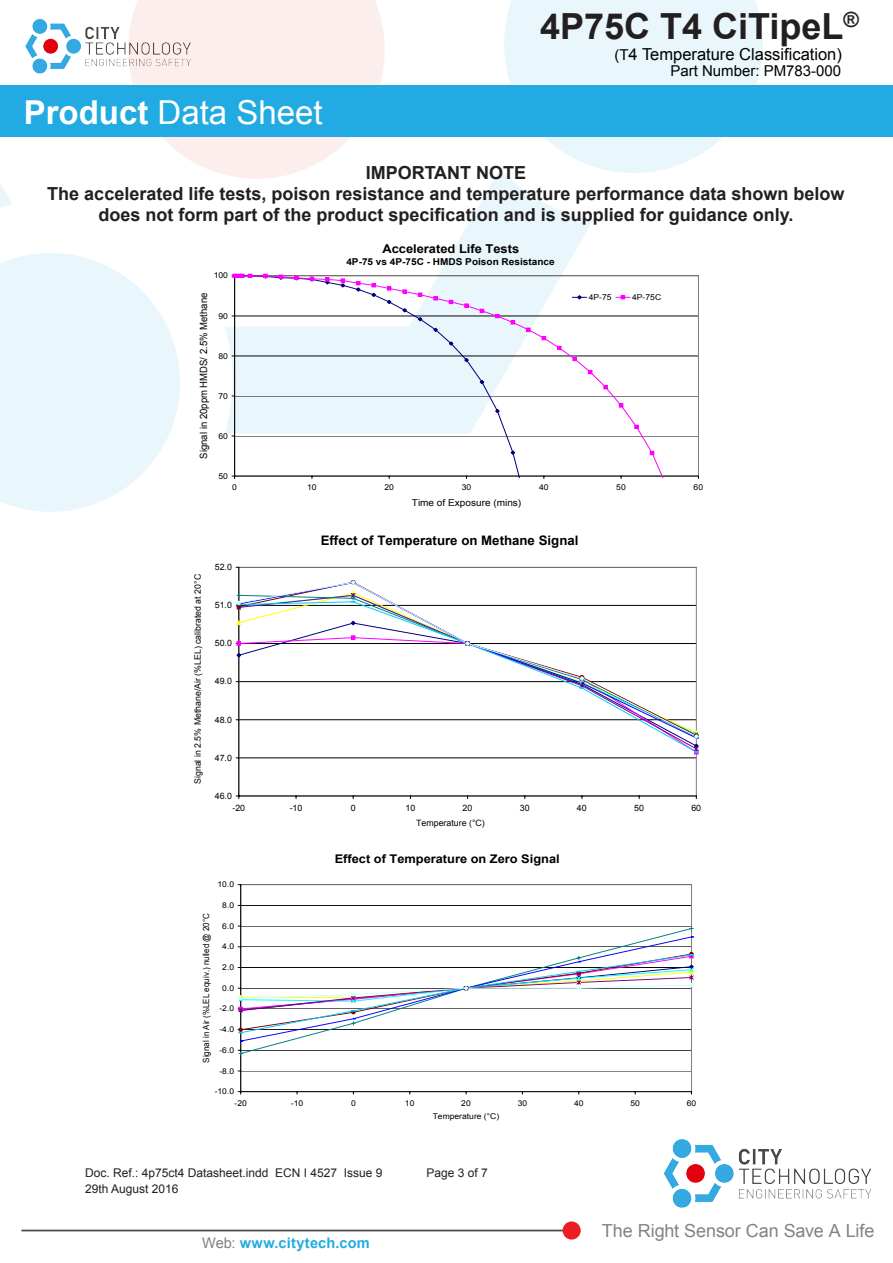
<style>
.page{position:relative;width:893px;height:1263px;background:#fff}
.page>*{position:absolute;margin:0;border:0;box-sizing:border-box;transform-origin:0 0}
.t1{font:700 36px "Arial";color:#231f20}
.t2{font:33px "Arial";color:#fff}
.Head_2{font:700 18px/21px "Arial";color:#231f20;text-align:center}
.t3{font:18px "Arial";letter-spacing:-.005em;color:#818386}
.t4{font:16.5px "Arial";color:#000}
.t5{font:15px "Arial";color:#000}
.t6{font:700 14.55px "Arial";letter-spacing:.015em;color:#22abe2}
.t7{font:700 13.05px "Arial";color:#000}
.t8{font:700 12.15px "Arial";color:#000;scale:1.06 1}
.t9{font:12px "Arial";color:#231f20}
.t10{font:700 12px "Arial";color:#000;scale:1.07 1}
.t11{font:10.05px "Arial";color:#000;scale:.95 1}
.t12{font:700 9.45px "Arial";color:#000;scale:1.06 1}
.t13{font:9.45px "Arial";color:#000;scale:1.06 1}
.t14{font:8.85px "Arial";letter-spacing:.005em;color:#000}
.t15{font:8.7px "Arial";color:#000}
.t16{font:8.55px "Arial";letter-spacing:.005em;color:#000;scale:.93 1}
.t17{font:8.1px "Arial";color:#000;scale:1.06 1}
.t18{font:7.95px "Arial";color:#000;scale:1.07 1}
.s1{font-weight:700}
.s2{font-size:15px}
.s3{font-weight:400;color:#808181}
</style>
<div class="page">
<hr style="left:21px;top:1229px;width:554px;height:2px;background:#4b4c4d">
<div style="left:563px;top:1221px;width:18px;height:18px;background:#ee1d23;border-radius:50%"></div>
<img style="left:663px;top:1139px;width:209px;height:69px">
<img style="left:25px;top:19px;width:102px;height:55px">
<svg style="left:225px;top:169px;width:368px;height:265px"></svg>
<svg style="left:0;top:85px;width:13px;height:123px"></svg>
<svg style="left:0;top:253px;width:180px;height:259px;fill:#e9f6fc"></svg>
<svg style="left:504px;top:0;width:259px;height:173px"></svg>
<svg style="left:128px;top:0;width:257px;height:179px;fill:#fdeeee"></svg>
<div style="left:0;top:86px;width:893px;height:51px;background:#22abe2"></div>
<hr style="left:239px;top:758px;width:457px;height:1px;background:#000">
<hr style="left:239px;top:567px;width:1px;height:229px;background:#000">
<hr style="left:239px;top:796px;width:457px;height:1px;background:#000">
<svg style="left:238px;top:592px;width:459px;height:158px"></svg>
<svg style="left:236px;top:593px;width:6px;height:17px"></svg>
<svg style="left:350px;top:580px;width:6px;height:22px"></svg>
<svg style="left:465px;top:641px;width:6px;height:5px"></svg>
<svg style="left:579px;top:675px;width:6px;height:14px"></svg>
<svg style="left:693px;top:730px;width:6px;height:24px"></svg>
<hr style="left:235px;top:436px;width:463px;height:1px;background:#000">
<hr style="left:235px;top:396px;width:463px;height:1px;background:#000">
<hr style="left:235px;top:356px;width:463px;height:1px;background:#000">
<hr style="left:235px;top:316px;width:463px;height:1px;background:#000">
<hr style="left:234px;top:276px;width:1px;height:200px;background:#000">
<hr style="left:235px;top:476px;width:463px;height:1px;background:#000">
<svg style="left:234px;top:275px;width:419px;height:179px"></svg>
<svg style="left:386px;top:299px;width:6px;height:6px"></svg>
<svg style="left:402px;top:308px;width:5px;height:5px"></svg>
<svg style="left:417px;top:317px;width:6px;height:5px"></svg>
<svg style="left:433px;top:327px;width:5px;height:5px"></svg>
<svg style="left:448px;top:341px;width:6px;height:5px"></svg>
<svg style="left:464px;top:357px;width:5px;height:6px"></svg>
<svg style="left:479px;top:379px;width:6px;height:6px"></svg>
<svg style="left:495px;top:408px;width:5px;height:6px"></svg>
<svg style="left:510px;top:450px;width:19px;height:28px"></svg>
<svg style="left:232px;top:273px;width:21px;height:5px"></svg>
<svg style="left:263px;top:274px;width:5px;height:5px"></svg>
<svg style="left:278px;top:275px;width:6px;height:5px"></svg>
<svg style="left:294px;top:276px;width:5px;height:5px"></svg>
<svg style="left:309px;top:277px;width:6px;height:5px"></svg>
<svg style="left:325px;top:277px;width:5px;height:8px"></svg>
<svg style="left:340px;top:279px;width:6px;height:9px"></svg>
<svg style="left:356px;top:281px;width:5px;height:11px"></svg>
<svg style="left:371px;top:283px;width:5px;height:14px"></svg>
<svg style="left:387px;top:286px;width:4px;height:4px"></svg>
<svg style="left:402px;top:289px;width:5px;height:4px"></svg>
<svg style="left:418px;top:293px;width:4px;height:4px"></svg>
<svg style="left:433px;top:296px;width:5px;height:4px"></svg>
<svg style="left:449px;top:300px;width:4px;height:4px"></svg>
<svg style="left:464px;top:304px;width:5px;height:4px"></svg>
<svg style="left:480px;top:309px;width:4px;height:4px"></svg>
<svg style="left:495px;top:314px;width:4px;height:4px"></svg>
<svg style="left:511px;top:320px;width:4px;height:4px"></svg>
<svg style="left:526px;top:328px;width:4px;height:4px"></svg>
<svg style="left:542px;top:336px;width:4px;height:4px"></svg>
<svg style="left:557px;top:346px;width:4px;height:4px"></svg>
<svg style="left:573px;top:357px;width:4px;height:4px"></svg>
<svg style="left:588px;top:370px;width:4px;height:4px"></svg>
<svg style="left:603px;top:385px;width:5px;height:4px"></svg>
<svg style="left:619px;top:403px;width:4px;height:4px"></svg>
<svg style="left:634px;top:425px;width:5px;height:4px"></svg>
<svg style="left:650px;top:451px;width:18px;height:27px"></svg>
<div style="left:570px;top:291px;width:94px;height:12px;background:#fff"></div>
<svg style="left:572px;top:295px;width:15px;height:5px"></svg>
<svg style="left:616px;top:295px;width:14px;height:4px"></svg>
<hr style="left:241px;top:1071px;width:450px;height:1px;background:#000">
<hr style="left:241px;top:926px;width:450px;height:1px;background:#000">
<hr style="left:241px;top:905px;width:450px;height:1px;background:#000">
<hr style="left:240px;top:885px;width:1px;height:207px;background:#000">
<hr style="left:241px;top:1091px;width:450px;height:1px;background:#000">
<svg style="left:240px;top:928px;width:452px;height:126px"></svg>
<svg style="left:240px;top:936px;width:452px;height:106px"></svg>
<svg style="left:238px;top:1050px;width:4px;height:5px"></svg>
<svg style="left:689px;top:952px;width:5px;height:6px"></svg>
<svg style="left:238px;top:953px;width:454px;height:80px"></svg>
<svg style="left:689px;top:964px;width:5px;height:23px"></svg>
<h2 class="t2" style="left:24px;top:91px;width:300px"><span class="s1">Product</span> Data Sheet</h2>
<h1 class="t1" style="left:540px;top:2px;width:320px">4P75C T4 CiTipeL<sup>®</sup></h1>
<p class="t5" style="left:670px;top:61px;width:172px">Part Number: PM783-000</p>
<p class="t4" style="left:614px;top:43px;width:229px"><span class="s2">(T</span>4 Temperature Classification)</p>
<p class="Head_2" style="left:47px;top:163px;width:799px">IMPORTANT NOTE<br>The accelerated life tests, poison resistance and temperature performance data shown below does not form part of the product specification and is supplied for guidance only.</p>
<p class="t17" style="left:214px;top:270px;width:15px">100</p>
<p class="t8" style="left:382px;top:240px;width:130px">Accelerated Life Tests</p>
<p class="t12" style="left:346px;top:255px;width:198px">4P-75 vs 4P-75C - HMDS Poison Resistance</p>
<p class="t11" style="left:197px;top:458px;width:176px;rotate:-90deg">Signal in 20ppm HMDS/ 2.5% Methane</p>
<p class="t17" style="left:589px;top:292px;width:23px">4P-75</p>
<p class="t17" style="left:632px;top:292px;width:29px">4P-75C</p>
<p class="t17" style="left:218px;top:310px;width:11px">90</p>
<p class="t17" style="left:218px;top:350px;width:11px">80</p>
<p class="t17" style="left:218px;top:390px;width:11px">70</p>
<p class="t17" style="left:218px;top:430px;width:11px">60</p>
<p class="t17" style="left:218px;top:470px;width:11px">50</p>
<p class="t17" style="left:232px;top:482px;width:6px">0</p>
<p class="t17" style="left:307px;top:482px;width:11px">10</p>
<p class="t17" style="left:384px;top:482px;width:11px">20</p>
<p class="t17" style="left:462px;top:482px;width:11px">30</p>
<p class="t17" style="left:539px;top:482px;width:11px">40</p>
<p class="t17" style="left:616px;top:482px;width:11px">50</p>
<p class="t17" style="left:694px;top:482px;width:11px">60</p>
<p class="t13" style="left:412px;top:496px;width:105px">Time of Exposure (mins)</p>
<p class="t14" style="left:191px;top:784px;width:211px;rotate:-90deg">Signal in 2.5% Methane/Air (%LEL) calibrated at 20°C</p>
<p class="t15" style="left:215px;top:561px;width:19px">52.0</p>
<p class="t15" style="left:215px;top:599px;width:19px">51.0</p>
<p class="t15" style="left:215px;top:637px;width:19px">50.0</p>
<p class="t15" style="left:215px;top:675px;width:19px">49.0</p>
<p class="t15" style="left:215px;top:713px;width:19px">48.0</p>
<p class="t15" style="left:215px;top:752px;width:19px">47.0</p>
<p class="t15" style="left:215px;top:790px;width:19px">46.0</p>
<p class="t7" style="left:321px;top:531px;width:259px">Effect of Temperature on Methane Signal</p>
<p class="t15" style="left:232px;top:802px;width:14px">-20</p>
<p class="t15" style="left:290px;top:802px;width:14px">-10</p>
<p class="t15" style="left:351px;top:802px;width:6px">0</p>
<p class="t15" style="left:405px;top:802px;width:11px">10</p>
<p class="t15" style="left:463px;top:802px;width:11px">20</p>
<p class="t15" style="left:520px;top:802px;width:11px">30</p>
<p class="t15" style="left:577px;top:802px;width:11px">40</p>
<p class="t15" style="left:634px;top:802px;width:11px">50</p>
<p class="t15" style="left:691px;top:802px;width:11px">60</p>
<p class="t15" style="left:416px;top:817px;width:70px">Temperature (°C)</p>
<p class="t18" style="left:217px;top:879px;width:17px">10.0</p>
<p class="t18" style="left:222px;top:900px;width:13px">8.0</p>
<p class="t10" style="left:335px;top:850px;width:212px">Effect of Temperature on Zero Signal</p>
<p class="t16" style="left:200px;top:1062px;width:162px;rotate:-90deg">Signal in Air (%LEL equiv.) nulled @ 20°C</p>
<p class="t18" style="left:222px;top:920px;width:13px">6.0</p>
<p class="t18" style="left:222px;top:941px;width:13px">4.0</p>
<p class="t18" style="left:222px;top:962px;width:13px">2.0</p>
<p class="t18" style="left:222px;top:982px;width:13px">0.0</p>
<p class="t18" style="left:219px;top:1003px;width:15px">-2.0</p>
<p class="t18" style="left:219px;top:1024px;width:15px">-4.0</p>
<p class="t18" style="left:219px;top:1044px;width:15px">-6.0</p>
<p class="t18" style="left:219px;top:1065px;width:15px">-8.0</p>
<p class="t18" style="left:215px;top:1086px;width:20px">-10.0</p>
<p class="t18" style="left:235px;top:1097px;width:13px">-20</p>
<p class="t18" style="left:291px;top:1097px;width:13px">-10</p>
<p class="t18" style="left:351px;top:1097px;width:6px">0</p>
<p class="t18" style="left:405px;top:1097px;width:10px">10</p>
<p class="t18" style="left:461px;top:1097px;width:10px">20</p>
<p class="t18" style="left:518px;top:1097px;width:10px">30</p>
<p class="t18" style="left:574px;top:1097px;width:10px">40</p>
<p class="t18" style="left:630px;top:1097px;width:10px">50</p>
<p class="t18" style="left:687px;top:1097px;width:10px">60</p>
<p class="t18" style="left:433px;top:1111px;width:64px">Temperature (°C)</p>
<p class="t9" style="left:85px;top:1165px;width:299px">Doc. Ref.: 4p75ct4 Datasheet.indd ECN I 4527 Issue 9</p>
<p class="t9" style="left:426px;top:1165px;width:63px">Page 3 of 7</p>
<p class="t9" style="left:85px;top:1181px;width:95px">29th August 2016</p>
<p class="t6" style="left:202px;top:1233px;width:169px"><span class="s3">Web:</span> www.citytech.com</p>
<p class="t3" style="left:602px;top:1219px;width:274px">The Right Sensor Can Save A Life</p>
</div>
